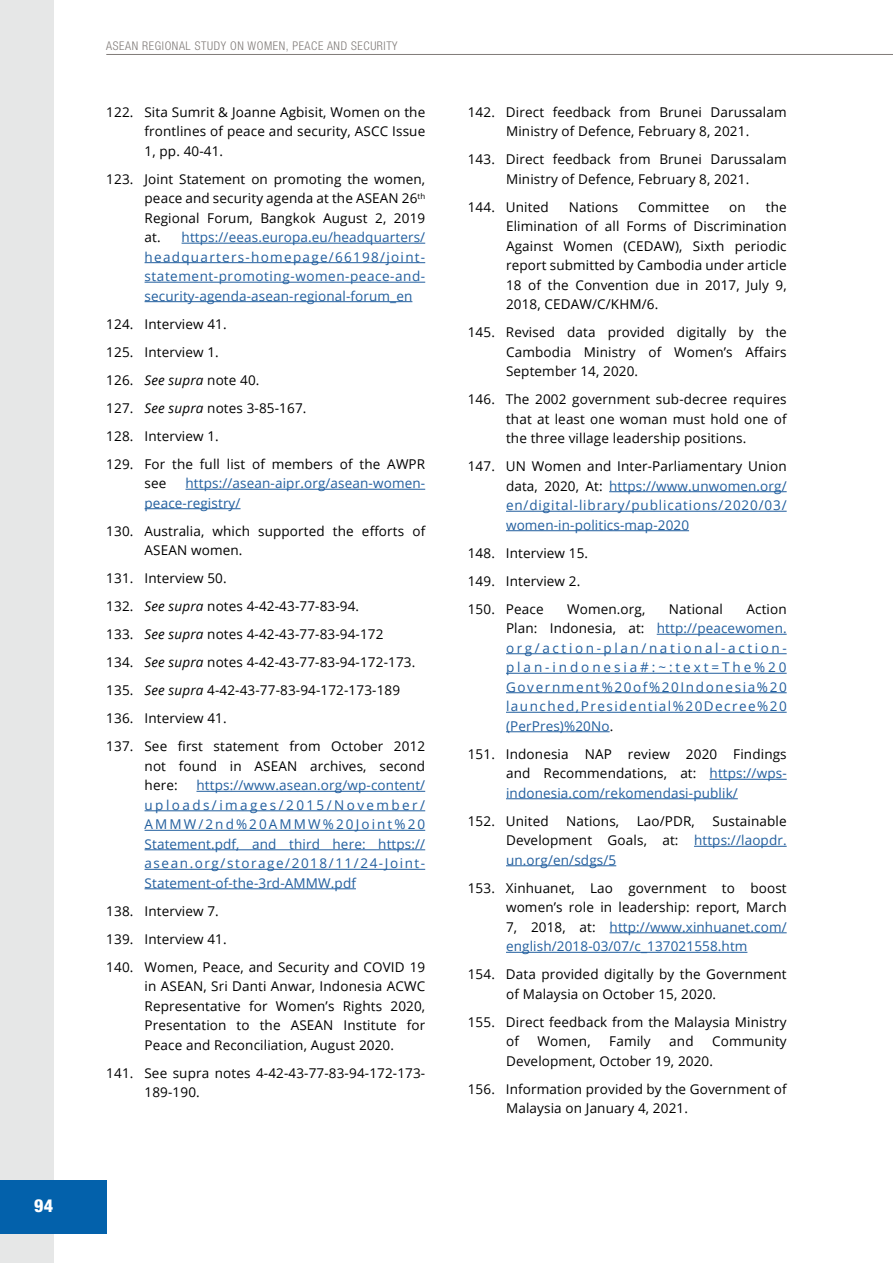
<style>
.page{position:relative;width:893px;height:1263px;background:#fff}
.page>*{position:absolute;margin:0;border:0;box-sizing:border-box;transform-origin:0 0}
.t1{font:800 condensed 18px "Helvetica Neue LT Pro";color:#fff}
.t2{font:13.5px/19.5px "Open Sans";letter-spacing:.01em;color:#000}
.t3{font:13.5px/19.5px "Open Sans";letter-spacing:.01em;color:#215e9e;text-align:justify}
.t4{font:300 condensed 12px "Helvetica Neue LT Pro";letter-spacing:.05em;color:#807b78}
.s1{color:#000}
.s2{font-style:italic}
.s3{color:#215e9e}
</style>
<div class="page">
<div style="left:0;top:0;width:53px;height:1263px;background:#e6e7e7"></div>
<div style="left:0;top:1180px;width:106px;height:53px;background:#0361ab"></div>
<hr style="left:106px;top:54px;width:787px;height:1px;background:#807b78">
<hr style="left:182px;top:243px;width:243px;height:1px;background:#215e9e">
<hr style="left:145px;top:262px;width:280px;height:1px;background:#215e9e">
<hr style="left:145px;top:282px;width:280px;height:1px;background:#215e9e">
<hr style="left:145px;top:301px;width:267px;height:1px;background:#215e9e">
<hr style="left:186px;top:489px;width:239px;height:1px;background:#215e9e">
<hr style="left:145px;top:508px;width:96px;height:1px;background:#215e9e">
<hr style="left:196px;top:791px;width:229px;height:1px;background:#215e9e">
<hr style="left:145px;top:810px;width:280px;height:1px;background:#215e9e">
<hr style="left:145px;top:830px;width:280px;height:1px;background:#215e9e">
<hr style="left:145px;top:849px;width:280px;height:1px;background:#215e9e">
<hr style="left:145px;top:869px;width:280px;height:1px;background:#215e9e">
<hr style="left:145px;top:888px;width:211px;height:1px;background:#215e9e">
<hr style="left:609px;top:491px;width:178px;height:1px;background:#215e9e">
<hr style="left:506px;top:511px;width:281px;height:1px;background:#215e9e">
<hr style="left:506px;top:530px;width:183px;height:1px;background:#215e9e">
<hr style="left:657px;top:634px;width:130px;height:1px;background:#215e9e">
<hr style="left:506px;top:653px;width:281px;height:1px;background:#215e9e">
<hr style="left:506px;top:673px;width:281px;height:1px;background:#215e9e">
<hr style="left:506px;top:692px;width:281px;height:1px;background:#215e9e">
<hr style="left:506px;top:712px;width:281px;height:1px;background:#215e9e">
<hr style="left:506px;top:731px;width:104px;height:1px;background:#215e9e">
<hr style="left:710px;top:779px;width:77px;height:1px;background:#215e9e">
<hr style="left:506px;top:798px;width:232px;height:1px;background:#215e9e">
<hr style="left:694px;top:846px;width:93px;height:1px;background:#215e9e">
<hr style="left:506px;top:865px;width:110px;height:1px;background:#215e9e">
<hr style="left:610px;top:932px;width:177px;height:1px;background:#215e9e">
<hr style="left:506px;top:952px;width:241px;height:1px;background:#215e9e">
<h1 class="t1" style="left:34px;top:1194px;width:20px">94</h1>
<p class="t4" style="left:106px;top:39px;width:293px">ASEAN REGIONAL STUDY ON WOMEN, PEACE AND SECURITY</p>
<p class="t2" style="left:145px;top:102px;width:282px;text-align:justify;text-indent:-38px">122. Sita Sumrit &amp; Joanne Agbisit, Women on the frontlines of peace and security, ASCC Issue 1, pp. 40-41.</p>
<p class="t3" style="left:145px;top:169px;width:282px;text-indent:-38px"><span class="s1">123. Joint Statement on promoting the women, peace and security agenda at the ASEAN 26</span><sup>th </sup><span class="s1">Regional Forum, Bangkok August 2, 2019 at.</span> https://eeas.europa.eu/headquarters/ headquarters-homepage/66198/joint&shy;statement-promoting-women-peace-and&shy;security-agenda-asean-regional-forum_en</p>
<p class="t2" style="left:106px;top:309px;width:320px;line-height:28px">124. Interview 41.<br>125. Interview 1.<br>126. <span class="s2">See supra</span> note 40.<br>127. <span class="s2">See supra</span> notes 3-85-167.<br>128. Interview 1.<br>129. For the full list of members of the AWPR</p>
<p class="t2" style="left:145px;top:473px;width:23px">see</p>
<p class="t3" style="left:145px;top:473px;width:282px;text-indent:41px">https://asean-aipr.org/asean-women&shy;peace-registry/</p>
<p class="t2" style="left:145px;top:521px;width:282px;text-indent:-38px">130. Australia, which supported the efforts of<br>ASEAN women.</p>
<p class="t2" style="left:106px;top:564px;width:320px;line-height:28px">131. Interview 50.<br>132. <span class="s2">See supra</span> notes 4-42-43-77-83-94.<br>133. <span class="s2">See supra</span> notes 4-42-43-77-83-94-172<br>134. <span class="s2">See supra</span> notes 4-42-43-77-83-94-172-173.<br>135. <span class="s2">See supra</span> 4-42-43-77-83-94-172-173-189<br>136. Interview 41.<br>137. See first statement from October 2012</p>
<p class="t2" style="left:145px;top:756px;width:282px">not found in ASEAN archives, second here:</p>
<p class="t3" style="left:145px;top:775px;width:282px;text-indent:52px">https://www.asean.org/wp-content/ uploads/images/2015/November/ AMMW/2nd%20AMMW%20Joint%20<br>Statement.pdf, and third here: https:// asean.org/storage/2018/11/24-Joint-Statement-of-the-3rd-AMMW.pdf</p>
<p class="t2" style="left:106px;top:896px;width:320px;line-height:28px">138. Interview 7.<br>139. Interview 41.<br>140. Women, Peace, and Security and COVID 19</p>
<p class="t2" style="left:145px;top:976px;width:282px;text-align:justify">in ASEAN, Sri Danti Anwar, Indonesia ACWC Representative for Women’s Rights 2020, Presentation to the ASEAN Institute for Peace and Reconciliation, August 2020.</p>
<p class="t2" style="left:145px;top:1063px;width:282px;text-indent:-38px">141. See supra notes 4-42-43-77-83-94-172-173-<br>189-190.</p>
<p class="t2" style="left:468px;top:102px;width:320px;text-align:center">142. Direct feedback from Brunei Darussalam<br>Ministry of Defence, February 8, 2021.</p>
<p class="t2" style="left:468px;top:149px;width:320px;text-align:center">143. Direct feedback from Brunei Darussalam<br>Ministry of Defence, February 8, 2021.</p>
<p class="t2" style="left:468px;top:197px;width:82px">144. United</p>
<p class="t2" style="left:569px;top:197px;width:51px">Nations</p>
<p class="t2" style="left:638px;top:197px;width:72px">Committee</p>
<p class="t2" style="left:729px;top:197px;width:18px">on</p>
<p class="t2" style="left:506px;top:197px;width:282px;text-align:justify;text-indent:260px">the Elimination of all Forms of Discrimination Against Women (CEDAW), Sixth periodic report submitted by Cambodia under article 18 of the Convention due in 2017, July 9, 2018, CEDAW/C/KHM/6.</p>
<p class="t2" style="left:506px;top:322px;width:282px;text-align:justify;text-indent:-38px">145. Revised data provided digitally by the Cambodia Ministry of Women’s Affairs September 14, 2020.</p>
<p class="t2" style="left:506px;top:389px;width:282px;text-align:justify;text-indent:-38px">146. The 2002 government sub-decree requires that at least one woman must hold one of the three village leadership positions.</p>
<p class="t3" style="left:506px;top:456px;width:282px;text-indent:-38px"><span class="s1">147. UN Women and Inter-Parliamentary Union data, 2020, At:</span> https://www.unwomen.org/ en/digital-library/publications/2020/03/ women-in-politics-map-2020</p>
<p class="t2" style="left:468px;top:538px;width:122px;line-height:28px">148. Interview 15.<br>149. Interview 2.<br>150. Peace</p>
<p class="t2" style="left:567px;top:599px;width:80px">Women.org,</p>
<p class="t2" style="left:669px;top:599px;width:56px">National</p>
<p class="t3" style="left:506px;top:599px;width:282px;text-indent:240px"><span class="s1">Action Plan: Indonesia, at:</span> http://peacewomen. org/action-plan/national-action&shy;plan-indonesia#:~:text=The%20<br>Government%20of%20Indonesia%20 launched,Presidential%20Decree%20 (PerPres)%20No<span class="s1">.</span></p>
<p class="t2" style="left:506px;top:744px;width:282px;text-align:justify;text-indent:-38px">151. Indonesia NAP review 2020 Findings and Recommendations, at: <span class="s3">https://wps&shy;indonesia.com/rekomendasi-publik/</span></p>
<p class="t2" style="left:468px;top:810px;width:82px">152. United</p>
<p class="t2" style="left:566px;top:810px;width:55px">Nations,</p>
<p class="t2" style="left:637px;top:810px;width:60px">Lao/PDR,</p>
<p class="t2" style="left:506px;top:810px;width:282px;text-align:justify;text-indent:206px">Sustainable Development Goals, at: <span class="s3">https://laopdr. un.org/en/sdgs/5</span></p>
<p class="t2" style="left:506px;top:877px;width:282px;text-align:justify;text-indent:-38px">153. Xinhuanet, Lao government to boost women’s role in leadership: report, March 7, 2018, at: <span class="s3">http://www.xinhuanet.com/ english/2018-03/07/c_137021558.htm</span></p>
<p class="t2" style="left:506px;top:964px;width:282px;text-indent:-38px">154. Data provided digitally by the Government of Malaysia on October 15, 2020.</p>
<p class="t2" style="left:506px;top:1011px;width:282px;text-indent:-38px">155. Direct feedback from the Malaysia Ministry of</p>
<p class="t2" style="left:538px;top:1031px;width:55px">Women,</p>
<p class="t2" style="left:609px;top:1031px;width:43px">Family</p>
<p class="t2" style="left:669px;top:1031px;width:26px">and</p>
<p class="t2" style="left:506px;top:1031px;width:282px;text-indent:206px">Community<br>Development, October 19, 2020.</p>
<p class="t2" style="left:506px;top:1078px;width:282px;text-indent:-38px">156. Information provided by the Government of<br>Malaysia on January 4, 2021.</p>
</div>
